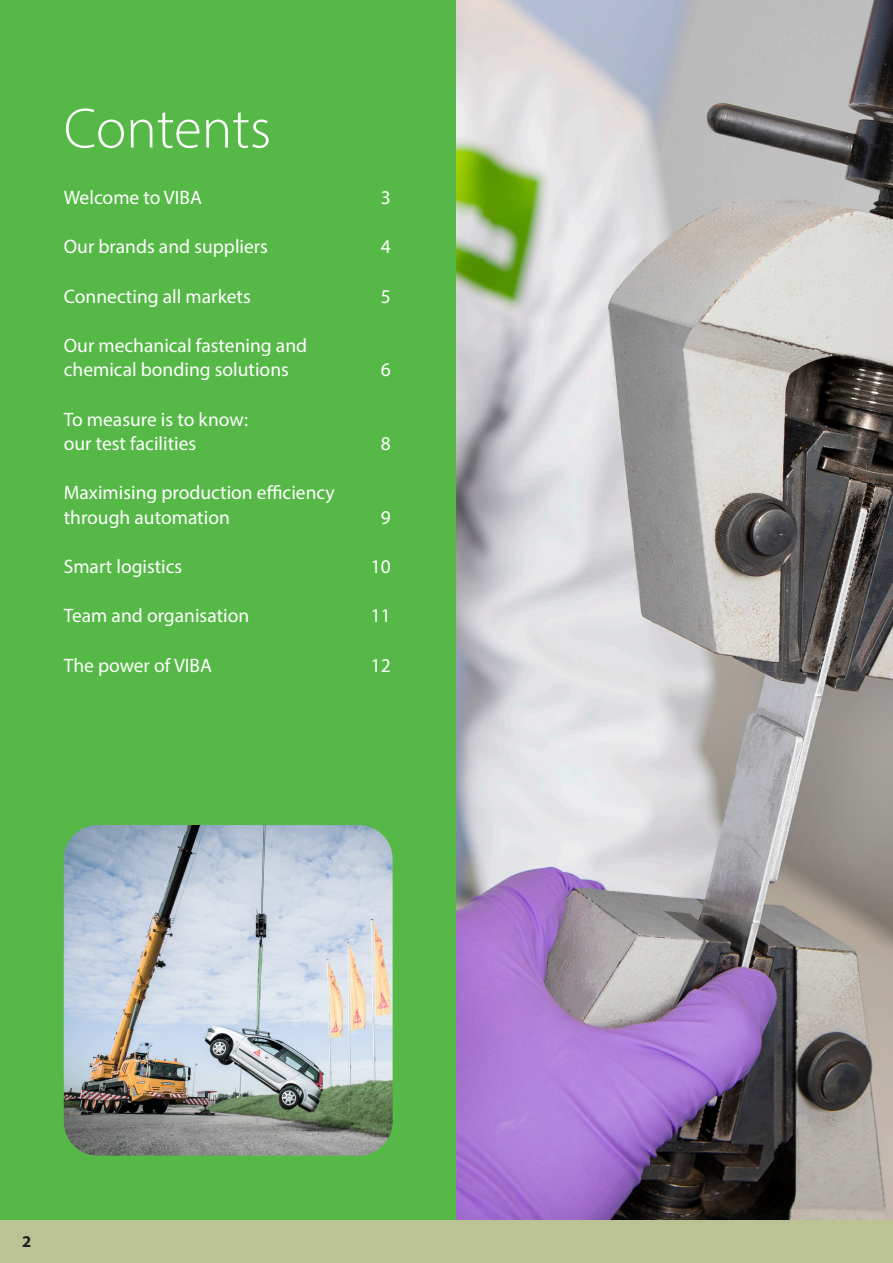
<style>
.page{position:relative;width:893px;height:1263px;background:#fff}
.page>*{position:absolute;margin:0;border:0;box-sizing:border-box;transform-origin:0 0}
.kop{font:300 57px "Myriad Pro";color:#fff}
.t1{font:19.5px/24.6px "Myriad Pro";color:#fff}
.t2{font:700 16.5px "Myriad Pro";color:#231f20}
</style>
<div class="page">
<div style="left:0;top:0;width:893px;height:1220px;background:#56b947"></div>
<img style="left:456px;top:0;width:437px;height:1220px">
<img style="left:64px;top:825px;width:329px;height:331px">
<div style="left:0;top:1220px;width:893px;height:43px;background:#bbc294"></div>
<p class="kop" style="left:64px;top:94px;width:209px">Contents</p>
<p class="t1" style="left:64px;top:185px;width:140px">Welcome to VIBA</p>
<p class="t1" style="left:381px;top:185px;width:12px">3</p>
<p class="t1" style="left:64px;top:234px;width:206px">Our brands and suppliers</p>
<p class="t1" style="left:381px;top:234px;width:12px">4</p>
<p class="t1" style="left:64px;top:283px;width:189px">Connecting all markets</p>
<p class="t1" style="left:381px;top:283px;width:12px">5</p>
<p class="t1" style="left:64px;top:333px;width:245px">Our mechanical fastening and</p>
<p class="t1" style="left:64px;top:357px;width:227px">chemical bonding solutions</p>
<p class="t1" style="left:381px;top:357px;width:12px">6</p>
<p class="t1" style="left:64px;top:406px;width:186px">To measure is to know:</p>
<p class="t1" style="left:64px;top:431px;width:134px">our test facilities</p>
<p class="t1" style="left:381px;top:431px;width:12px">8</p>
<p class="t1" style="left:64px;top:480px;width:272px">Maximising production efficiency through automation</p>
<p class="t1" style="left:381px;top:505px;width:12px">9</p>
<p class="t1" style="left:64px;top:554px;width:120px">Smart logistics</p>
<p class="t1" style="left:371px;top:554px;width:22px">10</p>
<p class="t1" style="left:64px;top:603px;width:187px">Team and organisation</p>
<p class="t1" style="left:371px;top:603px;width:22px">11</p>
<p class="t1" style="left:64px;top:652px;width:150px">The power of VIBA</p>
<p class="t1" style="left:371px;top:652px;width:22px">12</p>
<p class="t2" style="left:22px;top:1231px;width:11px">2</p>
</div>
